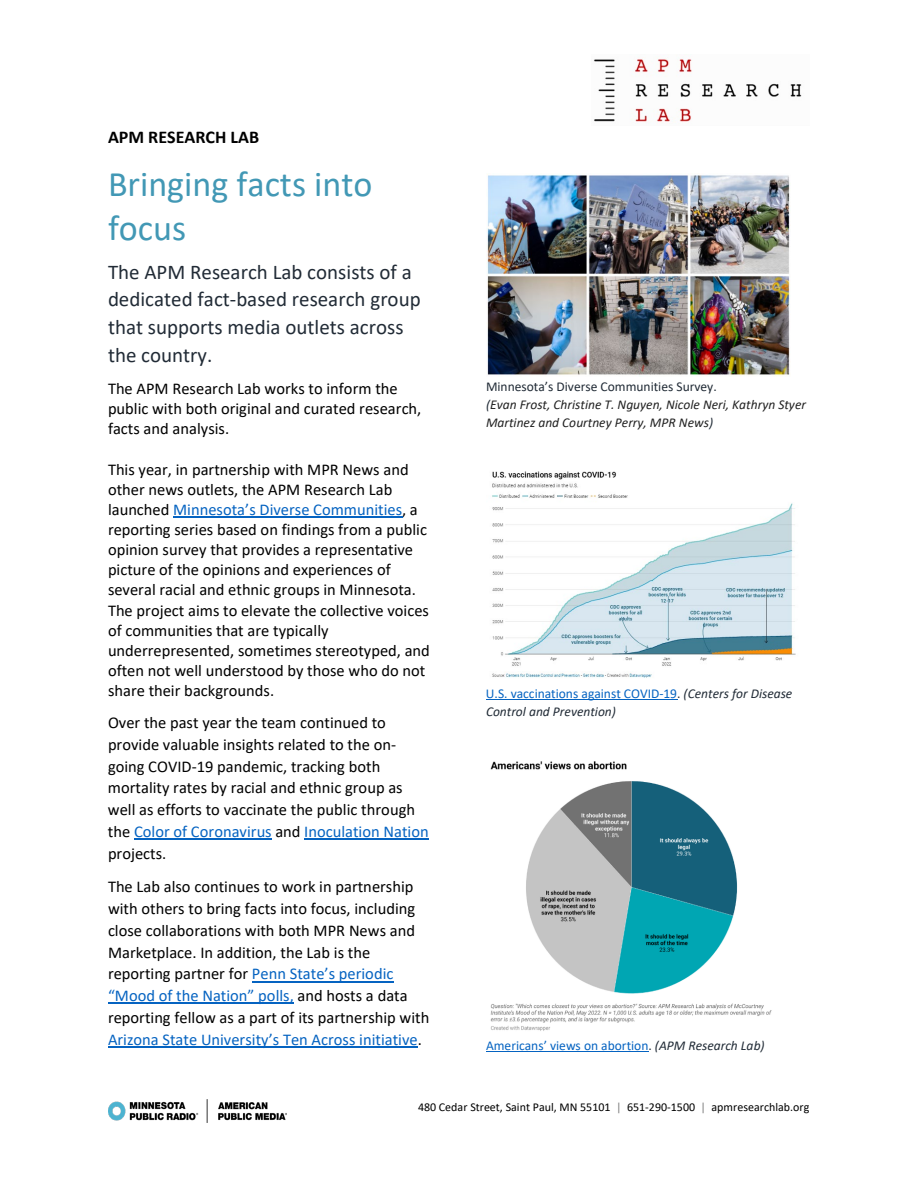
<style>
.page{position:relative;width:918px;height:1188px;background:#fff}
.page>*{position:absolute;margin:0;border:0;box-sizing:border-box;transform-origin:0 0}
.t1{font:36px/44px "Calibri";color:#4298b5}
.t2{font:21px/27.8px "Calibri";color:#212b36}
.t3{font:700 18px "Calibri";color:#000}
.t4{font:16.5px/20.1px "Calibri";color:#000}
.t5{font:italic 13.5px/17.7px "Calibri";color:#222}
.t6{font:italic 13.5px/17.7px "Calibri";color:#212b36}
.t7{font:13.5px "Calibri";color:#0563c1}
.t8{font:13.5px "Calibri";color:#212b36}
.t9{font:12px "Calibri";color:#000}
.s1{color:#0563c1}
.s2{color:#212b36}
.s3{font-style:normal;color:#0563c1}
.s4{font-style:normal}
.s5{font-style:italic;color:#212b36}
.s6{color:#7f7f7f}
</style>
<div class="page">
<img style="left:593px;top:59px;width:209px;height:63px">
<img style="left:108px;top:1100px;width:179px;height:22px">
<hr style="left:173px;top:517px;width:229px;height:1px;background:#0563c1">
<hr style="left:134px;top:839px;width:138px;height:1px;background:#0563c1">
<hr style="left:304px;top:839px;width:125px;height:1px;background:#0563c1">
<hr style="left:252px;top:981px;width:141px;height:1px;background:#0563c1">
<hr style="left:108px;top:1003px;width:186px;height:1px;background:#0563c1">
<hr style="left:108px;top:1046px;width:310px;height:2px;background:#0563c1">
<hr style="left:486px;top:699px;width:191px;height:1px;background:#0563c1">
<hr style="left:486px;top:1051px;width:162px;height:1px;background:#0563c1">
<img style="left:487px;top:174px;width:303px;height:202px">
<img style="left:492px;top:471px;width:304px;height:207px">
<img style="left:490px;top:761px;width:282px;height:270px">
<p class="t3" style="left:108px;top:124px;width:153px">APM RESEARCH LAB</p>
<h3 class="t1" style="left:108px;top:161px;width:266px">Bringing facts into focus</h3>
<p class="t2" style="left:108px;top:257px;width:314px">The APM Research Lab consists of a dedicated fact-based research group that supports media outlets across the country.</p>
<p class="t4" style="left:108px;top:378px;width:315px">The APM Research Lab works to inform the public with both original and curated research, facts and analysis.</p>
<p class="t4" style="left:108px;top:459px;width:323px">This year, in partnership with MPR News and other news outlets, the APM Research Lab launched <span class="s1">Minnesota’s Diverse Communities</span>, a reporting series based on findings from a public opinion survey that provides a representative picture of the opinions and experiences of several racial and ethnic groups in Minnesota.<br>The project aims to elevate the collective voices of communities that are typically underrepresented, sometimes stereotyped, and often not well understood by those who do not share their backgrounds.</p>
<p class="t4" style="left:108px;top:712px;width:322px;line-height:21.8px">Over the past year the team continued to provide valuable insights related to the on&shy;going COVID-19 pandemic, tracking both mortality rates by racial and ethnic group as well as efforts to vaccinate the public through the <span class="s1">Color of Coronavirus</span> and <span class="s1">Inoculation Nation </span>projects.</p>
<p class="t4" style="left:108px;top:876px;width:323px;line-height:21.8px">The Lab also continues to work in partnership with others to bring facts into focus, including close collaborations with both MPR News and Marketplace. In addition, the Lab is the reporting partner for <span class="s1">Penn State’s periodic “Mood of the Nation” polls,</span> and hosts a data reporting fellow as a part of its partnership with <span class="s1">Arizona State University’s Ten Across initiative</span>.</p>
<p class="t8" style="left:486px;top:377px;width:232px">Minnesota’s Diverse Communities Survey.</p>
<p class="t5" style="left:486px;top:395px;width:322px"><span class="s2">(</span>Evan Frost, Christine T. Nguyen, Nicole Neri, Kathryn Styer<br>Martinez and Courtney Perry, MPR News<span class="s2">)</span></p>
<p class="t6" style="left:486px;top:684px;width:308px"><span class="s3">U.S. vaccinations against COVID-19</span><span class="s4">.</span> (Centers for Disease<br>Control and Prevention)</p>
<p class="t7" style="left:486px;top:1036px;width:280px">Americans’ views on abortion<span class="s2">.</span> <span class="s5">(APM Research Lab)</span></p>
<p class="t9" style="left:418px;top:1098px;width:393px">480 Cedar Street, Saint Paul, MN 55101 <span class="s6">|</span> 651-290-1500 <span class="s6">|</span> apmresearchlab.org</p>
</div>
